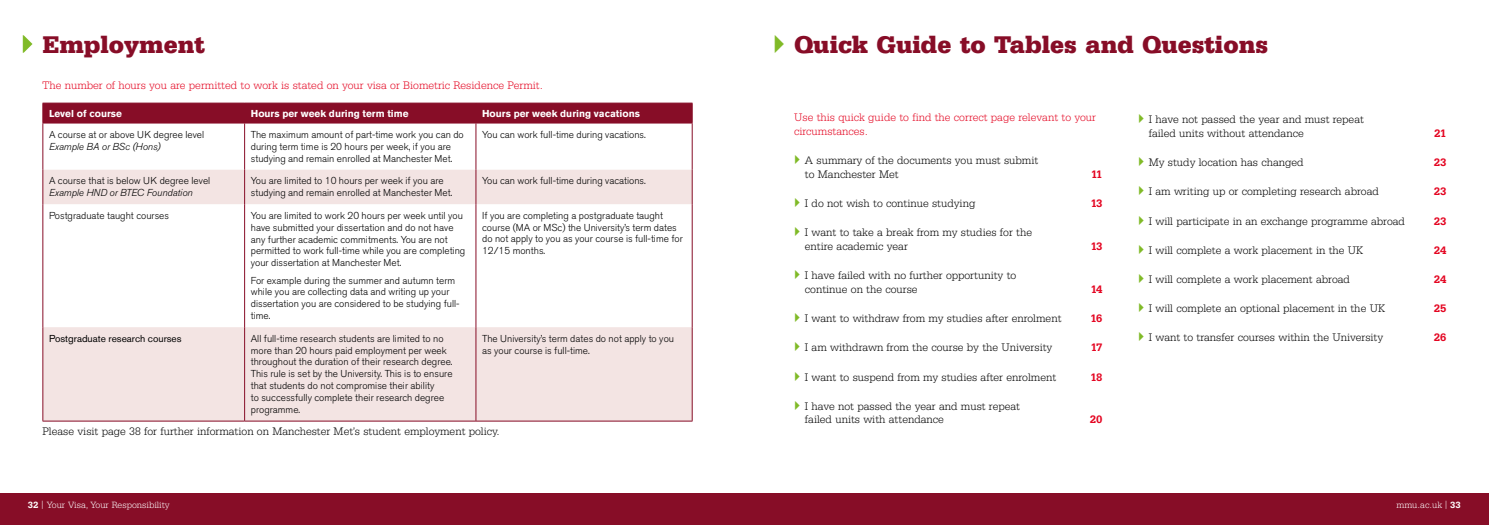
<style>
.page{position:relative;width:1489px;height:525px;background:#fff}
.page>*{position:absolute;margin:0;border:0;box-sizing:border-box;transform-origin:0 0}
.t1{font:700 25px "Serifa BEFOP";color:#870d27}
.t2{font:300 11.25px/13.8px "Serifa BEFOP";color:#000}
.t3{font:300 11.25px/13.8px "Serifa BEFOP";color:#e40521}
.t4{font:500 11.25px "Serifa BEFOP";letter-spacing:-.015em;color:#e40521}
.t5{font:300 10px/11.9px "Akzidenz Grotesk BE";color:#000}
.t6{font:700 10px "Akzidenz Grotesk BE";color:#fff}
.t7{font:italic 300 10px "Akzidenz Grotesk BE";color:#000}
.t8{font:10px "Akzidenz Grotesk BE";color:#000}
.t9{font:300 9.38px "Serifa BEFOP";color:#fff}
.s1{font-weight:500}
</style>
<div class="page">
<svg style="left:44px;top:170px;width:648px;height:250px;fill:#f3e4e3"></svg>
<div style="left:43px;top:103px;width:650px;height:20px;background:#870d27"></div>
<hr style="left:43px;top:123px;width:201px;height:1px;background:#870d27">
<hr style="left:43px;top:123px;width:1px;height:47px;background:#870d27">
<hr style="left:244px;top:123px;width:232px;height:1px;background:#870d27">
<hr style="left:244px;top:123px;width:1px;height:47px;background:#870d27">
<hr style="left:476px;top:123px;width:216px;height:1px;background:#870d27">
<hr style="left:475px;top:123px;width:1px;height:47px;background:#870d27">
<hr style="left:692px;top:123px;width:1px;height:47px;background:#870d27">
<hr style="left:43px;top:170px;width:1px;height:34px;background:#870d27">
<hr style="left:244px;top:170px;width:1px;height:34px;background:#870d27">
<hr style="left:475px;top:170px;width:1px;height:34px;background:#870d27">
<hr style="left:692px;top:170px;width:1px;height:34px;background:#870d27">
<hr style="left:43px;top:204px;width:1px;height:123px;background:#870d27">
<hr style="left:244px;top:204px;width:1px;height:123px;background:#870d27">
<hr style="left:475px;top:204px;width:1px;height:123px;background:#870d27">
<hr style="left:692px;top:204px;width:1px;height:123px;background:#870d27">
<hr style="left:244px;top:327px;width:1px;height:93px;background:#870d27">
<hr style="left:475px;top:327px;width:1px;height:93px;background:#870d27">
<hr style="left:43px;top:420px;width:201px;height:1px;background:#870d27">
<hr style="left:244px;top:420px;width:232px;height:1px;background:#870d27">
<hr style="left:476px;top:420px;width:216px;height:1px;background:#870d27">
<hr style="left:43px;top:327px;width:1px;height:93px;background:#870d27">
<hr style="left:692px;top:327px;width:1px;height:93px;background:#870d27">
<div style="left:0;top:493px;width:744px;height:31px;background:#870d27"></div>
<div style="left:744px;top:493px;width:744px;height:31px;background:#870d27"></div>
<h1 class="t1" style="left:43px;top:29px;width:164px">Employment</h1>
<h1 class="t1" style="left:794px;top:29px;width:475px">Quick Guide to Tables and Questions</h1>
<p class="t3" style="left:43px;top:78px;width:502px">The number of hours you are permitted to work is stated on your visa or Biometric Residence Permit.</p>
<p class="t6" style="left:49px;top:107px;width:74px">Level of course</p>
<p class="t6" style="left:251px;top:107px;width:159px">Hours per week during term time</p>
<p class="t6" style="left:482px;top:107px;width:159px">Hours per week during vacations</p>
<p class="t5" style="left:49px;top:129px;width:157px">A course at or above UK degree level</p>
<p class="t7" style="left:49px;top:141px;width:113px">Example BA or BSc (Hons)</p>
<p class="t5" style="left:251px;top:129px;width:214px">The maximum amount of part-time work you can do during term time is 20 hours per week, if you are studying and remain enrolled at Manchester Met.</p>
<p class="t5" style="left:482px;top:129px;width:165px">You can work full-time during vacations.</p>
<p class="t5" style="left:49px;top:175px;width:163px">A course that is below UK degree level</p>
<p class="t7" style="left:49px;top:187px;width:145px">Example HND or BTEC Foundation</p>
<p class="t5" style="left:251px;top:175px;width:203px">You are limited to 10 hours per week if you are studying and remain enrolled at Manchester Met.</p>
<p class="t5" style="left:482px;top:175px;width:165px">You can work full-time during vacations.</p>
<p class="t5" style="left:49px;top:209px;width:121px">Postgraduate taught courses</p>
<p class="t5" style="left:251px;top:209px;width:216px">You are limited to work 20 hours per week until you have submitted your dissertation and do not have any further academic commitments. You are not permitted to work full-time while you are completing your dissertation at Manchester Met.</p>
<p class="t5" style="left:251px;top:274px;width:210px">For example during the summer and autumn term while you are collecting data and writing up your dissertation you are considered to be studying full&shy;time.</p>
<p class="t3" style="left:794px;top:110px;width:303px">Use this quick guide to find the correct page relevant to your circumstances.</p>
<p class="t2" style="left:805px;top:153px;width:235px">A summary of the documents you must submit to Manchester Met</p>
<p class="t2" style="left:1148px;top:112px;width:217px">I have not passed the year and must repeat failed units without attendance</p>
<p class="t4" style="left:1433px;top:127px;width:14px">21</p>
<p class="t2" style="left:1148px;top:155px;width:156px">My study location has changed</p>
<p class="t4" style="left:1433px;top:156px;width:14px">23</p>
<p class="t2" style="left:1148px;top:184px;width:231px">I am writing up or completing research abroad</p>
<p class="t4" style="left:1433px;top:185px;width:14px">23</p>
<p class="t2" style="left:1148px;top:214px;width:258px">I will participate in an exchange programme abroad</p>
<p class="t4" style="left:1433px;top:214px;width:14px">23</p>
<p class="t2" style="left:1148px;top:243px;width:216px">I will complete a work placement in the UK</p>
<p class="t4" style="left:1433px;top:243px;width:14px">24</p>
<p class="t2" style="left:1148px;top:272px;width:203px">I will complete a work placement abroad</p>
<p class="t4" style="left:1433px;top:272px;width:14px">24</p>
<p class="t2" style="left:1148px;top:301px;width:238px">I will complete an optional placement in the UK</p>
<p class="t4" style="left:1433px;top:302px;width:14px">25</p>
<p class="t2" style="left:1148px;top:330px;width:236px">I want to transfer courses within the University</p>
<p class="t4" style="left:1433px;top:331px;width:14px">26</p>
<p class="t4" style="left:1091px;top:167px;width:13px">11</p>
<p class="t2" style="left:805px;top:196px;width:172px">I do not wish to continue studying</p>
<p class="t4" style="left:1090px;top:197px;width:13px">13</p>
<p class="t2" style="left:805px;top:225px;width:229px">I want to take a break from my studies for the entire academic year</p>
<p class="t5" style="left:482px;top:209px;width:202px">If you are completing a postgraduate taught course (MA or MSc) the University’s term dates do not apply to you as your course is full-time for 12/15 months.</p>
<p class="t4" style="left:1090px;top:239px;width:13px">13</p>
<p class="t2" style="left:805px;top:268px;width:213px">I have failed with no further opportunity to continue on the course</p>
<p class="t4" style="left:1090px;top:282px;width:13px">14</p>
<p class="t2" style="left:805px;top:311px;width:258px">I want to withdraw from my studies after enrolment</p>
<p class="t4" style="left:1090px;top:312px;width:13px">16</p>
<p class="t2" style="left:805px;top:340px;width:249px">I am withdrawn from the course by the University</p>
<p class="t4" style="left:1090px;top:341px;width:13px">17</p>
<p class="t2" style="left:805px;top:369px;width:253px">I want to suspend from my studies after enrolment</p>
<p class="t4" style="left:1090px;top:370px;width:13px">18</p>
<p class="t2" style="left:805px;top:399px;width:217px">I have not passed the year and must repeat failed units with attendance</p>
<p class="t8" style="left:49px;top:332px;width:134px">Postgraduate research courses</p>
<p class="t5" style="left:251px;top:332px;width:203px">All full-time research students are limited to no more than 20 hours paid employment per week throughout the duration of their research degree.<br>This rule is set by the University. This is to ensure that students do not compromise their ability<br>to successfully complete their research degree programme.</p>
<p class="t5" style="left:482px;top:332px;width:193px">The University’s term dates do not apply to you as your course is full-time.</p>
<p class="t2" style="left:43px;top:424px;width:459px">Please visit page 38 for further information on Manchester Met’s student employment policy.</p>
<p class="t4" style="left:1089px;top:413px;width:14px">20</p>
<p class="t9" style="left:28px;top:499px;width:143px"><span class="s1">32</span> | Your Visa, Your Responsibility</p>
<p class="t9" style="left:1396px;top:499px;width:66px">mmu.ac.uk | <span class="s1">33</span></p>
</div>
